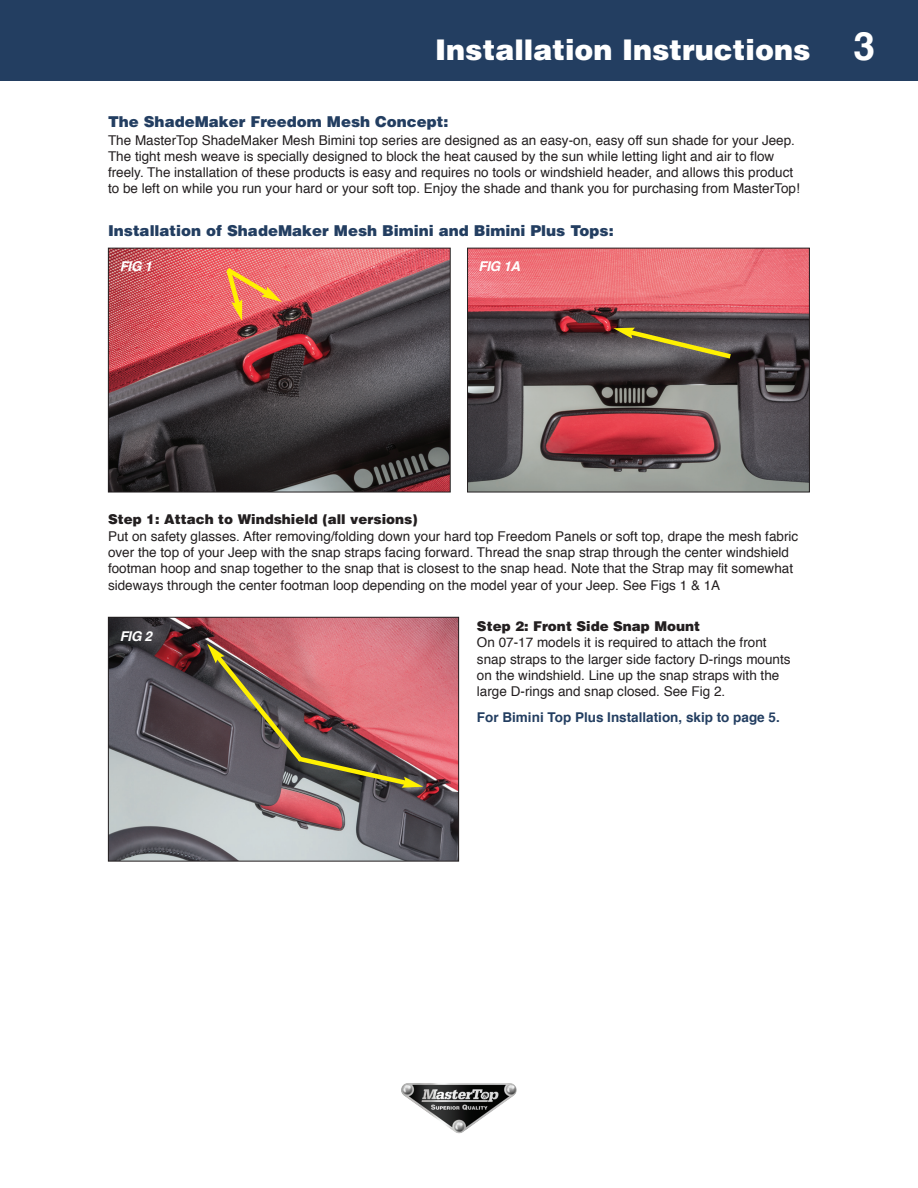
<style>
.page{position:relative;width:918px;height:1188px;background:#fff}
.page>*{position:absolute;margin:0;border:0;box-sizing:border-box;transform-origin:0 0}
.t1{font:900 28.5px "Helvetica";color:#fff}
.t2{font:900 15px "Helvetica";color:#233e61}
.t3{font:13.5px/16.2px "Helvetica";color:#231f20}
.t4{font:900 13.5px "Helvetica";color:#231f20}
.t5{font:700 13.5px "Helvetica";color:#233e61}
.t6{font:italic 700 13.5px "Helvetica";letter-spacing:-.025em;color:#fff}
.s1{font-weight:700;font-size:39px}
</style>
<div class="page">
<div style="left:0;top:0;width:918px;height:81px;background:#233e61"></div>
<img style="left:401px;top:1083px;width:116px;height:51px">
<img style="left:110px;top:619px;width:347px;height:241px">
<div style="left:108px;top:617px;width:351px;height:245px;border:1px solid #231f20"></div>
<img style="left:110px;top:250px;width:339px;height:240px">
<div style="left:108px;top:248px;width:343px;height:244px;border:1px solid #231f20"></div>
<img style="left:469px;top:250px;width:339px;height:240px">
<div style="left:467px;top:248px;width:343px;height:244px;border:1px solid #231f20"></div>
<svg style="left:613px;top:327px;width:123px;height:35px;background:#716b4f"></svg>
<svg style="left:207px;top:644px;width:216px;height:144px;background:#966562"></svg>
<svg style="left:222px;top:264px;width:60px;height:57px;background:#e97e5d"></svg>
<h1 class="t1" style="left:435px;top:40px;width:442px">Installation Instructions <span class="s1">3</span></h1>
<p class="t2" style="left:108px;top:116px;width:342px">The ShadeMaker Freedom Mesh Concept:</p>
<p class="t3" style="left:108px;top:133px;width:693px">The MasterTop ShadeMaker Mesh Bimini top series are designed as an easy-on, easy off sun shade for your Jeep.<br>The tight mesh weave is specially designed to block the heat caused by the sun while letting light and air to flow freely. The installation of these products is easy and requires no tools or windshield header, and allows this product to be left on while you run your hard or your soft top. Enjoy the shade and thank you for purchasing from MasterTop!</p>
<p class="t2" style="left:108px;top:225px;width:507px">Installation of ShadeMaker Mesh Bimini and Bimini Plus Tops:</p>
<p class="t6" style="left:120px;top:261px;width:34px">FIG 1</p>
<p class="t6" style="left:478px;top:261px;width:43px">FIG 1A</p>
<p class="t4" style="left:108px;top:514px;width:311px">Step 1: Attach to Windshield (all versions)</p>
<p class="t3" style="left:108px;top:529px;width:692px">Put on safety glasses. After removing/folding down your hard top Freedom Panels or soft top, drape the mesh fabric over the top of your Jeep with the snap straps facing forward. Thread the snap strap through the center windshield footman hoop and snap together to the snap that is closest to the snap head. Note that the Strap may fit somewhat sideways through the center footman loop depending on the model year of your Jeep. See Figs 1 &amp; 1A</p>
<p class="t6" style="left:120px;top:630px;width:34px">FIG 2</p>
<p class="t4" style="left:477px;top:621px;width:225px">Step 2: Front Side Snap Mount</p>
<p class="t3" style="left:477px;top:636px;width:315px">On 07-17 models it is required to attach the front snap straps to the larger side factory D-rings mounts on the windshield. Line up the snap straps with the large D-rings and snap closed. See Fig 2.</p>
<p class="t5" style="left:477px;top:712px;width:304px">For Bimini Top Plus Installation, skip to page 5.</p>
</div>
